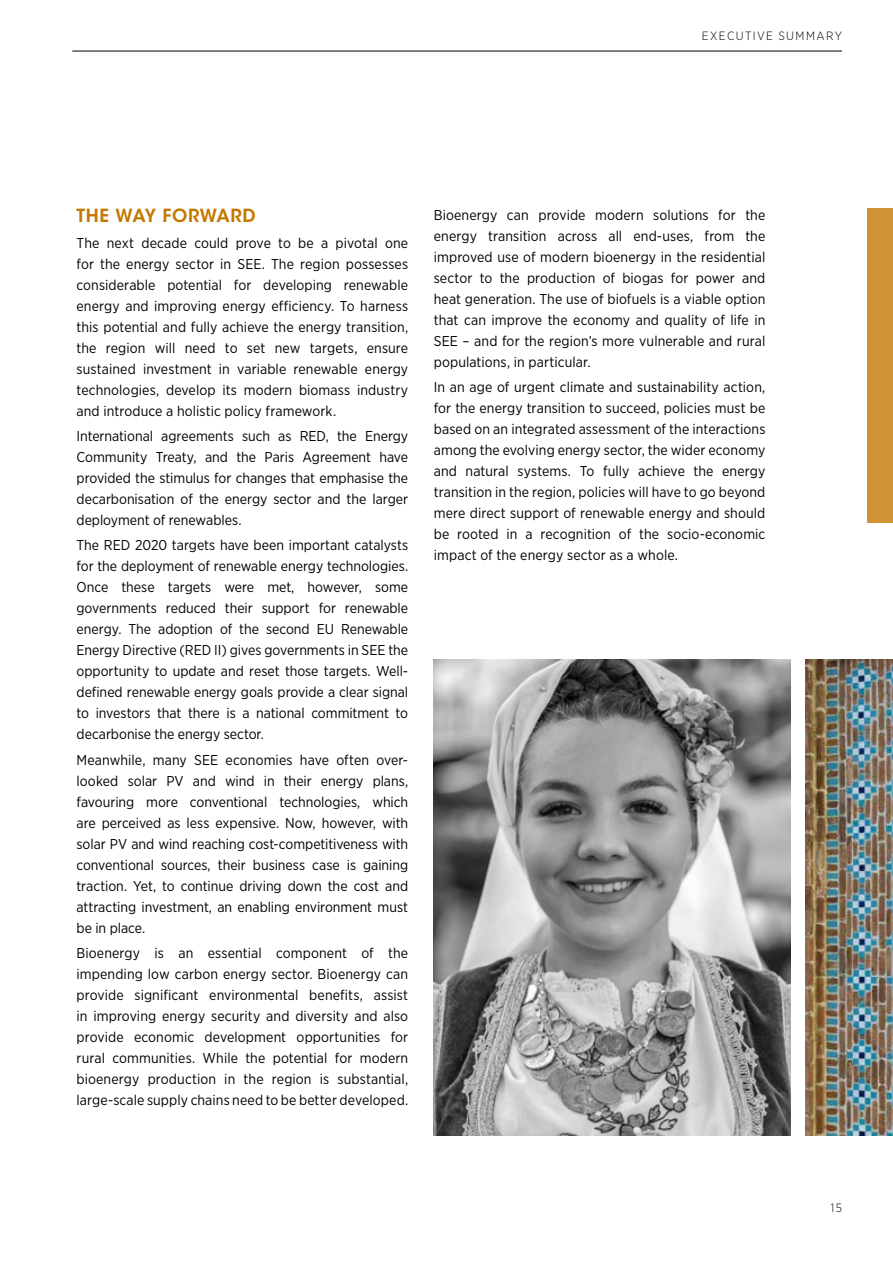
<style>
.page{position:relative;width:893px;height:1263px;background:#fff}
.page>*{position:absolute;margin:0;border:0;box-sizing:border-box;transform-origin:0 0}
.t1{font:600 18px "ITC Avant Garde Std";letter-spacing:.025em;color:#c47800}
.Fließtext{font:14.25px/21px "Gotham Narrow";color:#000;text-align:justify}
.t2{font:300 12px "Gotham Narrow";letter-spacing:.12em;color:#000}
</style>
<div class="page">
<img style="left:806px;top:659px;width:87px;height:476px">
<div style="left:867px;top:208px;width:26px;height:315px;background:#cf9333"></div>
<hr style="left:72px;top:51px;width:770px;height:1px;background:#000">
<img style="left:434px;top:659px;width:357px;height:476px">
<p class="t2" style="left:702px;top:29px;width:142px">EXECUTIVE SUMMARY</p>
<p class="t1" style="left:77px;top:204px;width:181px">THE WAY FORWARD</p>
<p class="Fließtext" style="left:77px;top:232px;width:333px">The next decade could prove to be a pivotal one for the energy sector in SEE. The region possesses considerable potential for developing renewable energy and improving energy efficiency. To harness this potential and fully achieve the energy transition, the region will need to set new targets, ensure sustained investment in variable renewable energy technologies, develop its modern biomass industry and introduce a holistic policy framework.</p>
<p class="Fließtext" style="left:77px;top:425px;width:333px">International agreements such as RED, the Energy Community Treaty, and the Paris Agreement have provided the stimulus for changes that emphasise the decarbonisation of the energy sector and the larger deployment of renewables.</p>
<p class="Fließtext" style="left:77px;top:534px;width:333px">The RED 2020 targets have been important catalysts for the deployment of renewable energy technologies.<br>Once these targets were met, however, some governments reduced their support for renewable energy. The adoption of the second EU Renewable Energy Directive (RED II) gives governments in SEE the opportunity to update and reset those targets. Well&shy;defined renewable energy goals provide a clear signal to investors that there is a national commitment to decarbonise the energy sector.</p>
<p class="Fließtext" style="left:77px;top:749px;width:333px">Meanwhile, many SEE economies have often over&shy;looked solar PV and wind in their energy plans, favouring more conventional technologies, which are perceived as less expensive. Now, however, with solar PV and wind reaching cost-competitiveness with conventional sources, their business case is gaining traction. Yet, to continue driving down the cost and attracting investment, an enabling environment must be in place.</p>
<p class="Fließtext" style="left:77px;top:942px;width:333px">Bioenergy is an essential component of the impending low carbon energy sector. Bioenergy can provide significant environmental benefits, assist in improving energy security and diversity and also provide economic development opportunities for rural communities. While the potential for modern bioenergy production in the region is substantial, large-scale supply chains need to be better developed.</p>
<p class="Fließtext" style="left:434px;top:204px;width:333px">Bioenergy can provide modern solutions for the energy transition across all end-uses, from the improved use of modern bioenergy in the residential sector to the production of biogas for power and heat generation. The use of biofuels is a viable option that can improve the economy and quality of life in SEE – and for the region’s more vulnerable and rural populations, in particular.</p>
<p class="Fließtext" style="left:434px;top:376px;width:333px">In an age of urgent climate and sustainability action, for the energy transition to succeed, policies must be based on an integrated assessment of the interactions among the evolving energy sector, the wider economy and natural systems. To fully achieve the energy transition in the region, policies will have to go beyond mere direct support of renewable energy and should be rooted in a recognition of the socio-economic impact of the energy sector as a whole.</p>
<p class="t2" style="left:831px;top:1200px;width:13px">15</p>
</div>
